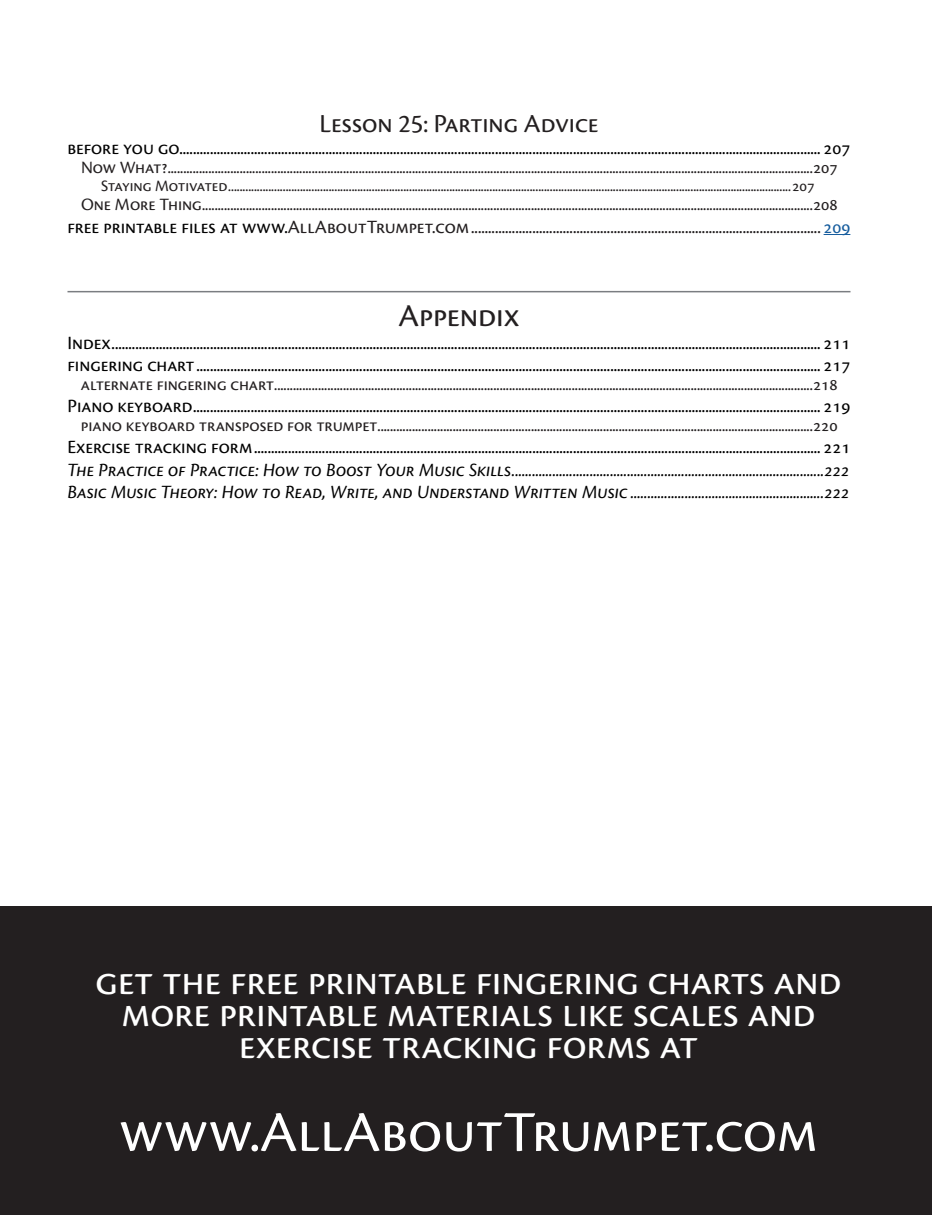
<style>
.page{position:relative;width:945px;height:1215px;background:#fff}
.page>*{position:absolute;margin:0;border:0;box-sizing:border-box;transform-origin:0 0}
.t1{font:60px "Cronos Pro";letter-spacing:-.005em;color:#fff}
.t2{font:42px/32.1px "Cronos Pro";letter-spacing:-.005em;color:#fff;text-align:center}
.t3{font:33px "Cronos Pro";letter-spacing:-.005em;color:#231f20}
.t4{font:27px "Cronos Pro";letter-spacing:-.005em;color:#231f20}
.t5{font:19.5px/22.5px "Cronos Pro";color:#000}
.t6{font:italic 19.5px/22.5px "Cronos Pro";letter-spacing:-.005em;color:#000}
.t7{font:19.5px "Cronos Pro";letter-spacing:-.005em;color:#231f20}
.t8{font:18px "Cronos Pro";letter-spacing:-.005em;color:#231f20}
.t9{font:16.5px "Cronos Pro";letter-spacing:-.005em;color:#231f20}
.s1{color:#000}
.s2{color:#175d9e}
</style>
<div class="page">
<svg style="left:824px;top:234px;width:26px;height:1px"></svg>
<hr style="left:68px;top:291px;width:782px;height:1px;background:#7a7d81">
<div style="left:0;top:906px;width:932px;height:309px;background:#231f20"></div>
<h3 class="t4" style="left:319px;top:108px;width:281px">Lesson 25: Parting Advice</h3>
<p class="t5" style="left:68px;top:137px;width:784px">before you go............................................................................................................................................................................................. 207</p>
<p class="t8" style="left:81px;top:157px;width:758px">Now What?..............................................................................................................................................................................................................207</p>
<p class="t9" style="left:101px;top:177px;width:715px">Staying Motivated....................................................................................................................................................................................................207</p>
<p class="t8" style="left:81px;top:194px;width:758px">One More Thing...................................................................................................................................................................................................208</p>
<p class="t7" style="left:68px;top:215px;width:784px"><span class="s1">free printable files at www.</span>AllAboutTrumpet.com....................................................................................................... <span class="s2">209</span></p>
<h3 class="t3" style="left:399px;top:297px;width:122px">Appendix</h3>
<p class="t5" style="left:68px;top:331px;width:784px">Index................................................................................................................................................................................................................. 211 fingering chart........................................................................................................................................................................................ 217</p>
<p class="t8" style="left:81px;top:374px;width:758px">alternate fingering chart............................................................................................................................................................................218</p>
<p class="t5" style="left:67px;top:395px;width:784px">Piano keyboard......................................................................................................................................................................................... 219</p>
<p class="t8" style="left:81px;top:415px;width:758px">piano keyboard transposed for trumpet...........................................................................................................................................220</p>
<p class="t5" style="left:67px;top:436px;width:784px">Exercise tracking form....................................................................................................................................................................... 221</p>
<p class="t6" style="left:67px;top:459px;width:783px">The Practice of Practice: How to Boost Your Music Skills............................................................................................222<br>Basic Music Theory: How to Read, Write, and Understand Written Music .........................................................222</p>
<h2 class="t2" style="left:95px;top:965px;width:748px">get the free printable fingering charts and more printable materials like scales and exercise tracking forms at</h2>
<h1 class="t1" style="left:119px;top:1098px;width:700px">www.AllAboutTrumpet.com</h1>
</div>
